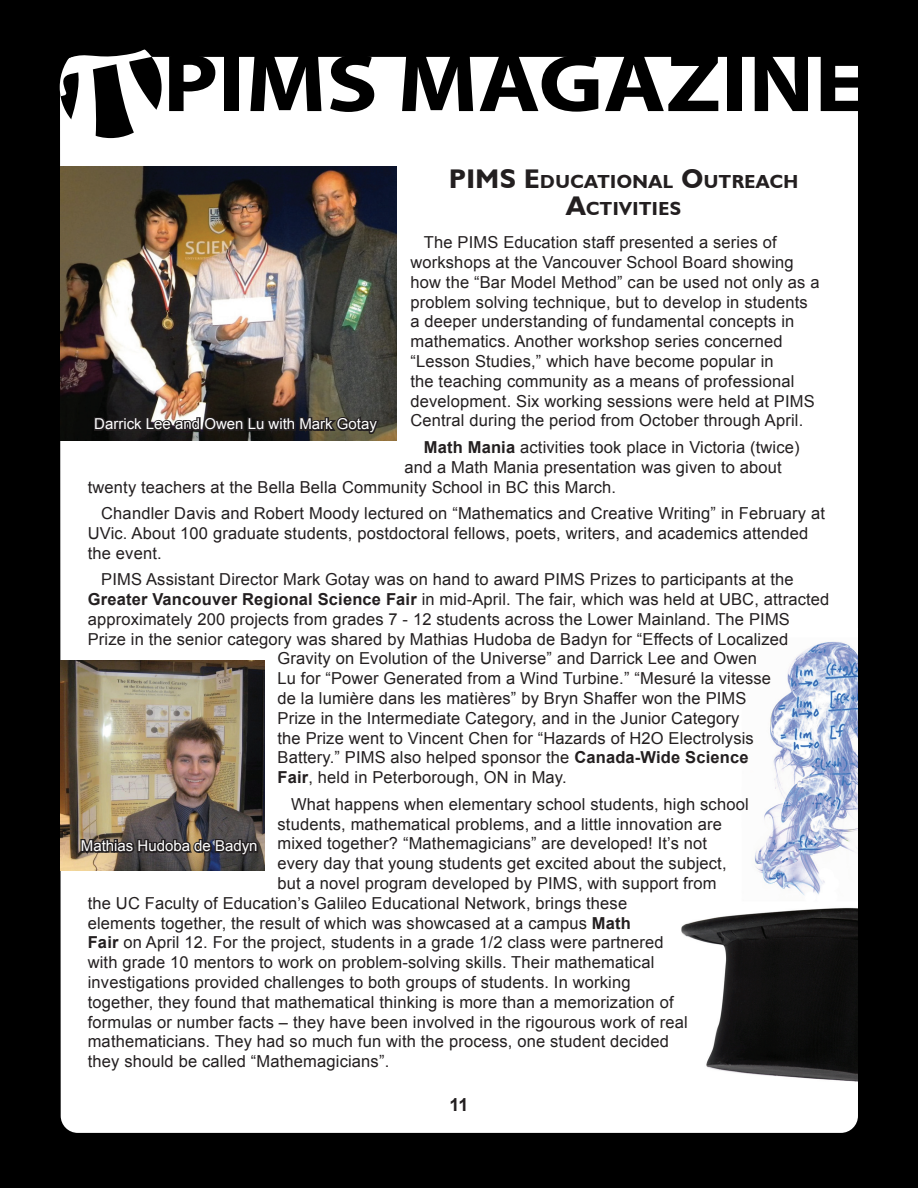
<style>
.page{position:relative;width:918px;height:1188px;background:#000}
.page>*{position:absolute;margin:0;border:0;box-sizing:border-box;transform-origin:0 0}
.t1{font:700 82.2px "Myriad";color:#000;scale:1.16 1}
.t2{font:700 18.9px/27px "Humanist 521 BT";letter-spacing:.03em;color:#231f20;text-align:center}
.t3{font:700 18px "Arial";color:#231f20}
.t4{font:16.5px/19.8px "Arial";letter-spacing:.01em;color:#231f20}
.t5{font:15px "Arial";color:#fff}
.s1{font-size:27px}
.s2{font-weight:700}
</style>
<div class="page">
<div style="left:60px;top:57px;width:798px;height:1076px;background:#fff"></div>
<svg style="left:60px;top:49px;width:102px;height:89px"></svg>
<img style="left:665px;top:628px;width:193px;height:471px">
<img style="left:60px;top:167px;width:337px;height:274px">
<img style="left:60px;top:660px;width:204px;height:211px">
<svg style="left:79px;top:819px;width:181px;height:43px;background:#5a514a"></svg>
<svg style="left:92px;top:397px;width:289px;height:53px;background:#5e5853"></svg>
<h1 class="t1" style="left:163px;top:41px;width:607px">PIMS MAGAZINE</h1>
<p class="t2" style="left:449px;top:168px;width:351px"><span class="s1">PIMS E</span> DUCATIONAL <span class="s1">O</span>UTREACH<br><span class="s1">A</span>CTIVITIES</p>
<p class="t4" style="left:410px;top:233px;width:411px;text-indent:13px">The PIMS Education staff presented a series of workshops at the Vancouver School Board showing how the “Bar Model Method” can be used not only as a problem solving technique, but to develop in students a deeper understanding of fundamental concepts in mathematics. Another workshop series concerned “Lesson Studies,” which have become popular in<br>the teaching community as a means of professional development. Six working sessions were held at PIMS Central during the period from October through April.</p>
<p class="t4" style="left:424px;top:437px;width:377px"><span class="s2">Math Mania</span> activities took place in Victoria (twice)</p>
<p class="t4" style="left:404px;top:457px;width:379px">and a Math Mania presentation was given to about</p>
<p class="t4" style="left:88px;top:477px;width:530px">twenty teachers at the Bella Bella Community School in BC this March.</p>
<p class="t4" style="left:88px;top:504px;width:739px;text-indent:13px">Chandler Davis and Robert Moody lectured on “Mathematics and Creative Writing” in February at<br>UVic. About 100 graduate students, postdoctoral fellows, poets, writers, and academics attended the event.</p>
<p class="t4" style="left:101px;top:570px;width:694px">PIMS Assistant Director Mark Gotay was on hand to award PIMS Prizes to participants at the</p>
<p class="t4" style="left:88px;top:589px;width:743px"><span class="s2">Greater Vancouver Regional Science Fair</span> in mid-April. The fair, which was held at UBC, attracted</p>
<p class="t4" style="left:88px;top:609px;width:704px">approximately 200 projects from grades 7 - 12 students across the Lower Mainland. The PIMS</p>
<p class="t4" style="left:88px;top:629px;width:702px">Prize in the senior category was shared by Mathias Hudoba de Badyn for “Effects of Localized</p>
<p class="t4" style="left:278px;top:649px;width:481px">Gravity on Evolution of the Universe” and Darrick Lee and Owen</p>
<p class="t4" style="left:278px;top:669px;width:495px">Lu for “Power Generated from a Wind Turbine.” “Mesuré la vitesse</p>
<p class="t4" style="left:278px;top:688px;width:471px">de la lumière dans les matières” by Bryn Shaffer won the PIMS</p>
<p class="t4" style="left:278px;top:708px;width:463px">Prize in the Intermediate Category, and in the Junior Category</p>
<p class="t4" style="left:278px;top:728px;width:478px">the Prize went to Vincent Chen for “Hazards of H2O Electrolysis</p>
<p class="t4" style="left:278px;top:748px;width:473px">Battery.” PIMS also helped sponsor the <span class="s2">Canada-Wide Science</span></p>
<p class="t4" style="left:278px;top:768px;width:291px"><span class="s2">Fair</span>, held in Peterborough, ON in May.</p>
<p class="t4" style="left:291px;top:794px;width:459px">What happens when elementary school students, high school</p>
<p class="t4" style="left:278px;top:814px;width:446px">students, mathematical problems, and a little innovation are</p>
<p class="t4" style="left:278px;top:834px;width:431px">mixed together? “Mathemagicians” are developed! It’s not</p>
<p class="t4" style="left:278px;top:854px;width:451px">every day that young students get excited about the subject,</p>
<p class="t4" style="left:278px;top:873px;width:441px">but a novel program developed by PIMS, with support from</p>
<p class="t4" style="left:88px;top:893px;width:541px">the UC Faculty of Education’s Galileo Educational Network, brings these</p>
<p class="t4" style="left:88px;top:913px;width:545px">elements together, the result of which was showcased at a campus <span class="s2">Math</span></p>
<p class="t4" style="left:88px;top:933px;width:577px"><span class="s2">Fair</span> on April 12. For the project, students in a grade 1/2 class were partnered</p>
<p class="t4" style="left:88px;top:953px;width:568px">with grade 10 mentors to work on problem-solving skills. Their mathematical</p>
<p class="t4" style="left:88px;top:972px;width:544px">investigations provided challenges to both groups of students. In working</p>
<p class="t4" style="left:88px;top:992px;width:587px">together, they found that mathematical thinking is more than a memorization of</p>
<p class="t4" style="left:88px;top:1012px;width:601px">formulas or number facts – they have been involved in the rigourous work of real</p>
<p class="t4" style="left:88px;top:1032px;width:583px">mathematicians. They had so much fun with the process, one student decided</p>
<p class="t4" style="left:88px;top:1052px;width:303px">they should be called “Mathemagicians”.</p>
<p class="t3" style="left:449px;top:1093px;width:21px">11</p>
<p class="t5" style="left:94px;top:414px;width:284px">Darrick Lee and Owen Lu with Mark Gotay</p>
<p class="t5" style="left:81px;top:836px;width:178px">Mathias Hudoba de Badyn</p>
</div>
